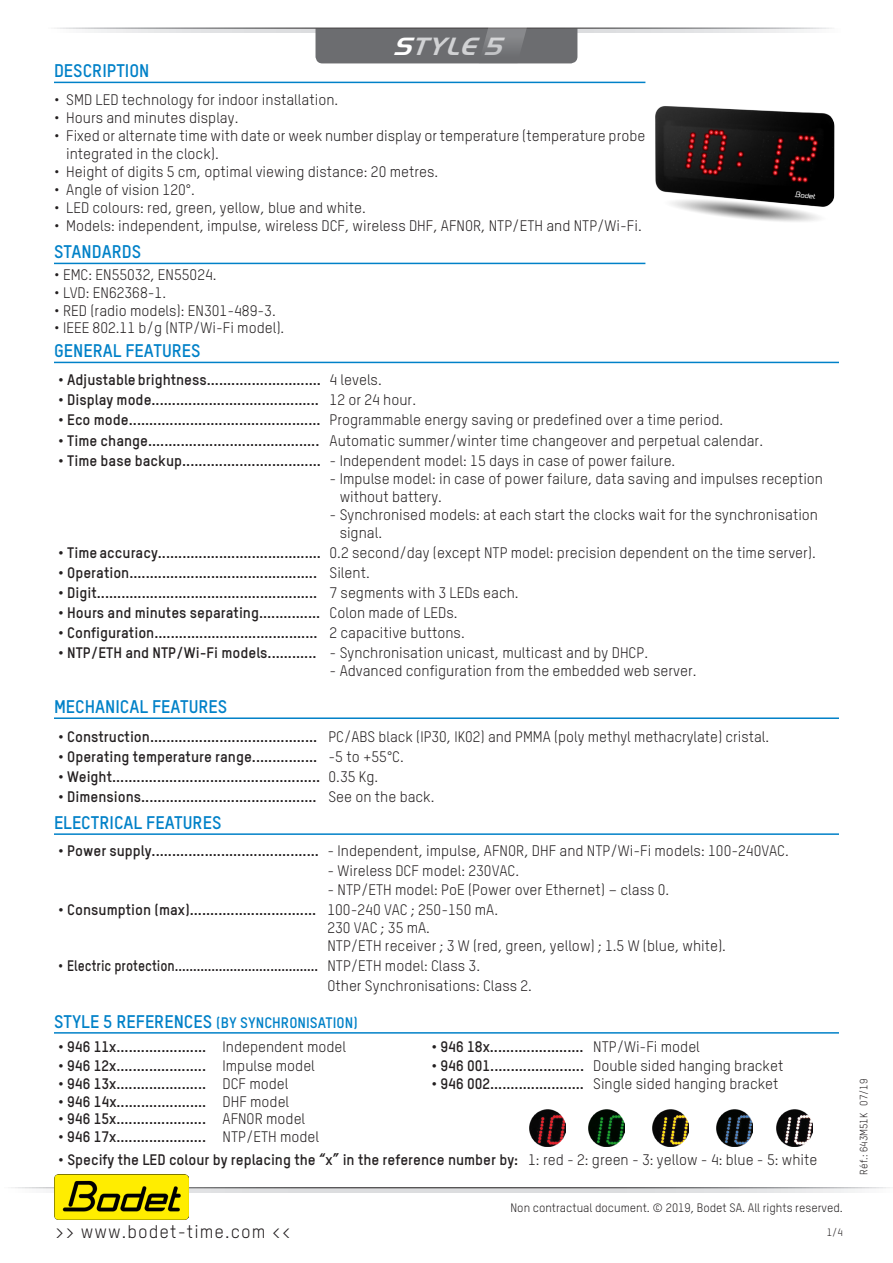
<style>
.page{position:relative;width:893px;height:1263px;background:#fff}
.page>*{position:absolute;margin:0;border:0;box-sizing:border-box;transform-origin:0 0}
.t1{font:italic 700 25.8px "Handel Got D";color:#d1d2d4}
.Titre{font:700 18px "TSTARPRO";color:#0081c8}
.t2{font:18px "TSTARPRO";letter-spacing:.06em;color:#231f20}
.t3{font:15px/18px "TSTARPRO";color:#231f20}
.t4{font:700 15px "TSTARPRO";color:#231f20}
.t5{font:700 15px/19.5px "TSTARPRO";color:#231f20;scale:.9 1}
.Titre-2{font:700 15px "TSTARPRO";color:#0081c8}
.t6{font:12px "TSTARPRO";color:#231f20}
.t7{font:10.5px "TSTARPRO";color:#231f20}
.s1{color:#fff}
.s2{font-weight:400}
.s3{font-weight:700}
.s4{font-size:18px}
</style>
<div class="page">
<svg style="left:88px;top:29px;width:227px;height:4px"></svg>
<svg style="left:315px;top:27px;width:262px;height:36px;background:#707174"></svg>
<svg style="left:18px;top:1188px;width:865px;height:4px;background:#d6d7d8"></svg>
<img style="left:55px;top:1175px;width:133px;height:44px">
<hr style="left:54px;top:82px;width:591px;height:1px;background:#0081c8">
<hr style="left:54px;top:263px;width:591px;height:1px;background:#0081c8">
<hr style="left:54px;top:362px;width:785px;height:1px;background:#0081c8">
<hr style="left:54px;top:717px;width:785px;height:2px;background:#0081c8">
<hr style="left:54px;top:833px;width:785px;height:2px;background:#0081c8">
<hr style="left:54px;top:1032px;width:785px;height:1px;background:#0081c8">
<img style="left:551px;top:28px;width:284px;height:237px">
<img style="left:529px;top:1109px;width:37px;height:37px">
<img style="left:588px;top:1109px;width:37px;height:37px">
<img style="left:652px;top:1109px;width:37px;height:37px">
<img style="left:716px;top:1109px;width:37px;height:37px">
<img style="left:776px;top:1109px;width:37px;height:37px">
<h1 class="t1" style="left:392px;top:30px;width:121px"><span class="s1">S</span>TYLE5</h1>
<p class="Titre" style="left:54px;top:60px;width:97px">DESCRIPTION</p>
<p class="t3" style="left:54px;top:91px;width:286px">• SMD LED technology for indoor installation.</p>
<p class="t3" style="left:54px;top:109px;width:186px">• Hours and minutes display.</p>
<p class="t3" style="left:66px;top:127px;width:581px;text-indent:-12px">• Fixed or alternate time with date or week number display or temperature (temperature probe integrated in the clock).</p>
<p class="t3" style="left:54px;top:163px;width:386px">• Height of digits 5 cm, optimal viewing distance: 20 metres.</p>
<p class="t3" style="left:54px;top:181px;width:142px">• Angle of vision 120°.</p>
<p class="t3" style="left:54px;top:199px;width:313px">• LED colours: red, green, yellow, blue and white.</p>
<p class="t3" style="left:54px;top:217px;width:589px">• Models: independent, impulse, wireless DCF, wireless DHF, AFNOR, NTP/ETH and NTP/Wi-Fi.</p>
<p class="Titre" style="left:54px;top:241px;width:89px">STANDARDS</p>
<p class="t3" style="left:54px;top:266px;width:164px">• EMC: EN55032, EN55024.</p>
<p class="t3" style="left:54px;top:284px;width:114px">• LVD: EN62368-1.</p>
<p class="t3" style="left:54px;top:302px;width:223px">• RED (radio models): EN301-489-3.</p>
<p class="t3" style="left:54px;top:318px;width:232px">• IEEE 802.11 b/g (NTP/Wi-Fi model).</p>
<p class="Titre" style="left:54px;top:340px;width:148px">GENERAL FEATURES</p>
<p class="t4" style="left:58px;top:370px;width:325px">• Adjustable brightness............................ <span class="s2">4 levels.</span></p>
<p class="t4" style="left:58px;top:390px;width:359px">• Display mode......................................... <span class="s2">12 or 24 hour.</span></p>
<p class="t4" style="left:58px;top:411px;width:666px">• Eco mode............................................... <span class="s2">Programmable energy saving or predefined over a time period.</span></p>
<p class="t3" style="left:58px;top:431px;width:706px"><span class="s3">• Time change..........................................</span> Automatic summer/winter time changeover and perpetual calendar.</p>
<p class="t4" style="left:58px;top:451px;width:619px">• Time base backup.................................. <span class="s2">- Independent model: 15 days in case of power failure.</span></p>
<p class="t3" style="left:340px;top:469px;width:485px;text-indent:-10px">- Impulse model: in case of power failure, data saving and impulses reception without battery.</p>
<p class="t3" style="left:340px;top:505px;width:480px;text-indent:-10px">- Synchronised models: at each start the clocks wait for the synchronisation signal.</p>
<p class="t3" style="left:58px;top:543px;width:759px"><span class="s3">• Time accuracy........................................</span> 0.2 second/day (except NTP model: precision dependent on the time server).</p>
<p class="t4" style="left:58px;top:563px;width:313px">• Operation.............................................. <span class="s2">Silent.</span></p>
<p class="t4" style="left:58px;top:583px;width:462px">• Digit...................................................... <span class="s2">7 segments with 3 LEDs each.</span></p>
<p class="t4" style="left:58px;top:603px;width:401px">• Hours and minutes separating............... <span class="s2">Colon made of LEDs.</span></p>
<p class="t4" style="left:58px;top:623px;width:408px">• Configuration........................................ <span class="s2">2 capacitive buttons.</span></p>
<p class="t3" style="left:58px;top:644px;width:591px"><span class="s3">• NTP/ETH and NTP/Wi-Fi models............</span> - Synchronisation unicast, multicast and by DHCP.</p>
<p class="t3" style="left:330px;top:662px;width:369px">- Advanced configuration from the embedded web server.</p>
<p class="Titre" style="left:54px;top:695px;width:175px">MECHANICAL FEATURES</p>
<p class="t4" style="left:58px;top:727px;width:261px">• Construction.........................................</p>
<p class="t3" style="left:328px;top:727px;width:442px">PC/ABS black (IP30, IK02) and PMMA (poly methyl methacrylate) cristal.</p>
<p class="t4" style="left:58px;top:747px;width:260px">• Operating temperature range................</p>
<p class="t3" style="left:328px;top:747px;width:77px">-5 to +55°C.</p>
<p class="t4" style="left:58px;top:767px;width:263px">• Weight...................................................</p>
<p class="t3" style="left:328px;top:767px;width:51px">0.35 Kg.</p>
<p class="t4" style="left:58px;top:787px;width:260px">• Dimensions...........................................</p>
<p class="t3" style="left:328px;top:788px;width:108px">See on the back.</p>
<p class="Titre" style="left:54px;top:811px;width:169px">ELECTRICAL FEATURES</p>
<p class="t3" style="left:58px;top:842px;width:732px"><span class="s3">• Power supply.........................................</span> - Independent, impulse, AFNOR, DHF and NTP/Wi-Fi models: 100-240VAC.</p>
<p class="t3" style="left:327px;top:861px;width:193px">- Wireless DCF model: 230VAC.</p>
<p class="t3" style="left:327px;top:881px;width:343px">- NTP/ETH model: PoE (Power over Ethernet) – class 0.</p>
<p class="t3" style="left:327px;top:901px;width:400px;text-indent:-269px"><span class="s3">• Consumption (max)...............................</span> 100-240 VAC ; 250-150 mA.<br>230 VAC ; 35 mA.<br>NTP/ETH receiver ; 3 W (red, green, yellow) ; 1.5 W (blue, white).</p>
<p class="t5" style="left:327px;top:956px;width:229px;text-indent:-269px">• Electric protection....................................... <span class="s2">NTP/ETH model: Class 3.<br>Other Synchronisations: Class 2.</span></p>
<p class="Titre-2" style="left:54px;top:1013px;width:305px"><span class="s4">STYLE 5 REFERENCES</span> (BY SYNCHRONISATION)</p>
<p class="t4" style="left:58px;top:1037px;width:289px">• 946 11x...................... <span class="s2">Independent model</span></p>
<p class="t4" style="left:432px;top:1037px;width:270px">• 946 18x....................... <span class="s2">NTP/Wi-Fi model</span></p>
<p class="t4" style="left:58px;top:1056px;width:258px">• 946 12x...................... <span class="s2">Impulse model</span></p>
<p class="t4" style="left:432px;top:1056px;width:353px">• 946 001....................... <span class="s2">Double sided hanging bracket</span></p>
<p class="t4" style="left:58px;top:1074px;width:232px">• 946 13x...................... <span class="s2">DCF model</span></p>
<p class="t4" style="left:432px;top:1074px;width:348px">• 946 002....................... <span class="s2">Single sided hanging bracket</span></p>
<p class="t4" style="left:58px;top:1092px;width:233px">• 946 14x...................... <span class="s2">DHF model</span></p>
<p class="t4" style="left:58px;top:1109px;width:249px">• 946 15x...................... <span class="s2">AFNOR model</span></p>
<p class="t4" style="left:58px;top:1127px;width:262px">• 946 17x...................... <span class="s2">NTP/ETH model</span></p>
<p class="t4" style="left:58px;top:1150px;width:761px">• Specify the LED colour by replacing the “x” in the reference number by: <span class="s2">1: red - 2: green - 3: yellow - 4: blue - 5: white</span></p>
<p class="t2" style="left:55px;top:1220px;width:237px">&gt;&gt; www.bodet-time.com &lt;&lt;</p>
<p class="t6" style="left:510px;top:1200px;width:334px">Non contractual document. © 2019, Bodet SA. All rights reserved.</p>
<p class="t7" style="left:827px;top:1226px;width:18px">1/4</p>
<p class="t7" style="left:857px;top:1174px;width:97px;rotate:-90deg">Réf.: 643M51K 07/19</p>
</div>
